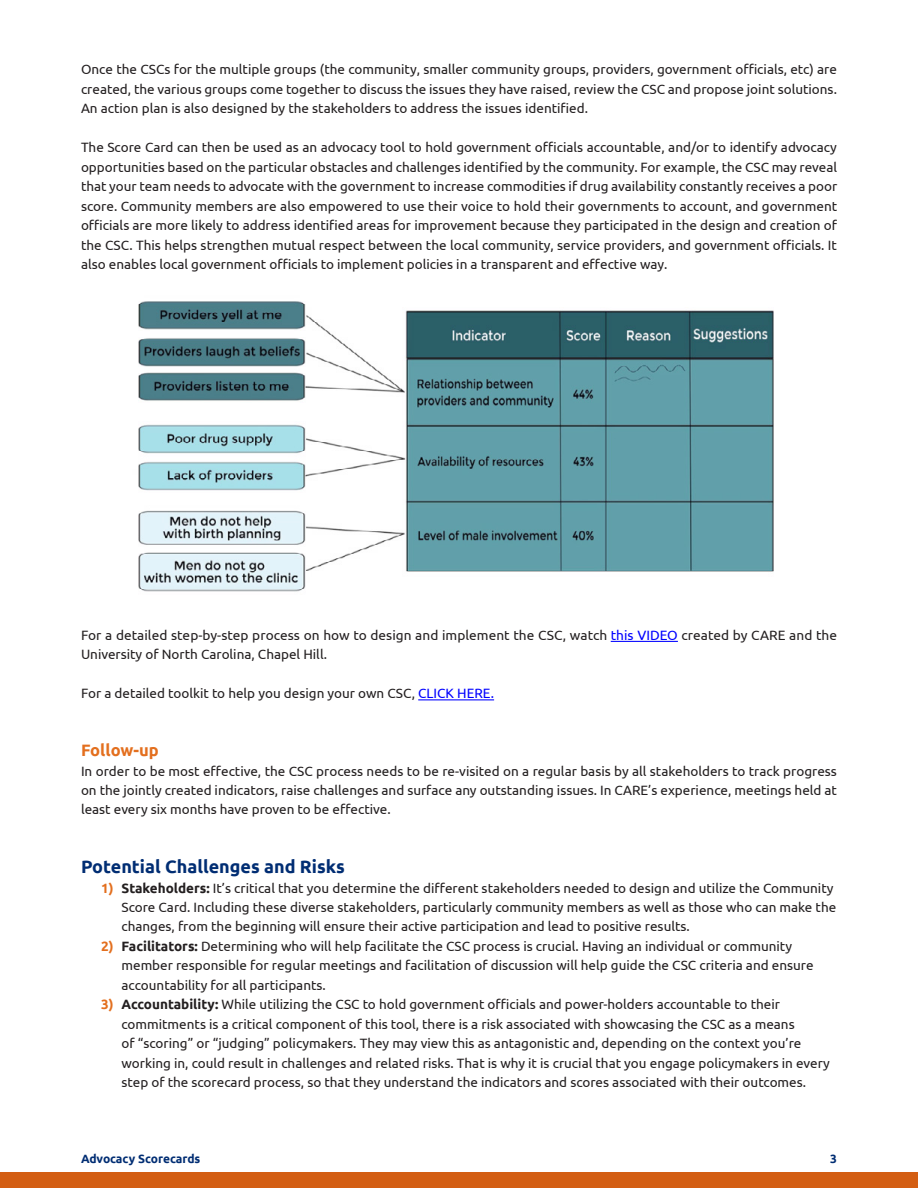
<style>
.page{position:relative;width:918px;height:1188px;background:#fff}
.page>*{position:absolute;margin:0;border:0;box-sizing:border-box;transform-origin:0 0}
.t1{font:700 18px "Ubuntu";color:#002d73}
.t2{font:700 16.5px "Ubuntu";color:#e36f1e}
.t3{font:13.5px/19.5px "Ubuntu";color:#231f20}
.t4{font:700 12px "Ubuntu";letter-spacing:-.005em;color:#002d73}
.s1{color:#00f}
.s2{font-weight:700;color:#e36f1e}
.s3{font-weight:700}
</style>
<div class="page">
<div style="left:0;top:1172px;width:918px;height:16px;background:#d35e13"></div>
<hr style="left:611px;top:641px;width:67px;height:1px;background:#00f">
<hr style="left:418px;top:699px;width:76px;height:1px;background:#00f">
<img style="left:138px;top:301px;width:636px;height:291px">
<p class="t3" style="left:81px;top:59px;width:758px;text-align:justify">Once the CSCs for the multiple groups (the community, smaller community groups, providers, government officials, etc) are created, the various groups come together to discuss the issues they have raised, review the CSC and propose joint solutions.<br>An action plan is also designed by the stakeholders to address the issues identified.</p>
<p class="t3" style="left:81px;top:137px;width:758px;text-align:justify">The Score Card can then be used as an advocacy tool to hold government officials accountable, and/or to identify advocacy opportunities based on the particular obstacles and challenges identified by the community. For example, the CSC may reveal that your team needs to advocate with the government to increase commodities if drug availability constantly receives a poor score. Community members are also empowered to use their voice to hold their governments to account, and government officials are more likely to address identified areas for improvement because they participated in the design and creation of the CSC. This helps strengthen mutual respect between the local community, service providers, and government officials. It also enables local government officials to implement policies in a transparent and effective way.</p>
<p class="t3" style="left:81px;top:625px;width:758px">For a detailed step-by-step process on how to design and implement the CSC, watch <span class="s1">this VIDEO</span> created by CARE and the<br>University of North Carolina, Chapel Hill.</p>
<p class="t3" style="left:81px;top:683px;width:415px">For a detailed toolkit to help you design your own CSC, <span class="s1">CLICK HERE.</span></p>
<p class="t2" style="left:81px;top:740px;width:79px">Follow-up</p>
<p class="t3" style="left:81px;top:761px;width:758px;text-align:justify">In order to be most effective, the CSC process needs to be re-visited on a regular basis by all stakeholders to track progress on the jointly created indicators, raise challenges and surface any outstanding issues. In CARE’s experience, meetings held at least every six months have proven to be effective.</p>
<h1 class="t1" style="left:81px;top:856px;width:265px">Potential Challenges and Risks</h1>
<p class="t3" style="left:122px;top:878px;width:716px;text-indent:-20px"><span class="s2">1)</span> <span class="s3">Stakeholders:</span> It’s critical that you determine the different stakeholders needed to design and utilize the Community<br>Score Card. Including these diverse stakeholders, particularly community members as well as those who can make the changes, from the beginning will ensure their active participation and lead to positive results.</p>
<p class="t3" style="left:122px;top:936px;width:694px;text-indent:-20px"><span class="s2">2)</span> <span class="s3">Facilitators:</span> Determining who will help facilitate the CSC process is crucial. Having an individual or community member responsible for regular meetings and facilitation of discussion will help guide the CSC criteria and ensure accountability for all participants.</p>
<p class="t3" style="left:122px;top:994px;width:710px;text-indent:-20px"><span class="s2">3)</span> <span class="s3">Accountability:</span> While utilizing the CSC to hold government officials and power-holders accountable to their commitments is a critical component of this tool, there is a risk associated with showcasing the CSC as a means<br>of “scoring” or “judging” policymakers. They may view this as antagonistic and, depending on the context you’re working in, could result in challenges and related risks. That is why it is crucial that you engage policymakers in every step of the scorecard process, so that they understand the indicators and scores associated with their outcomes.</p>
<p class="t4" style="left:81px;top:1151px;width:121px">Advocacy Scorecards</p>
<p class="t4" style="left:830px;top:1151px;width:8px">3</p>
</div>
